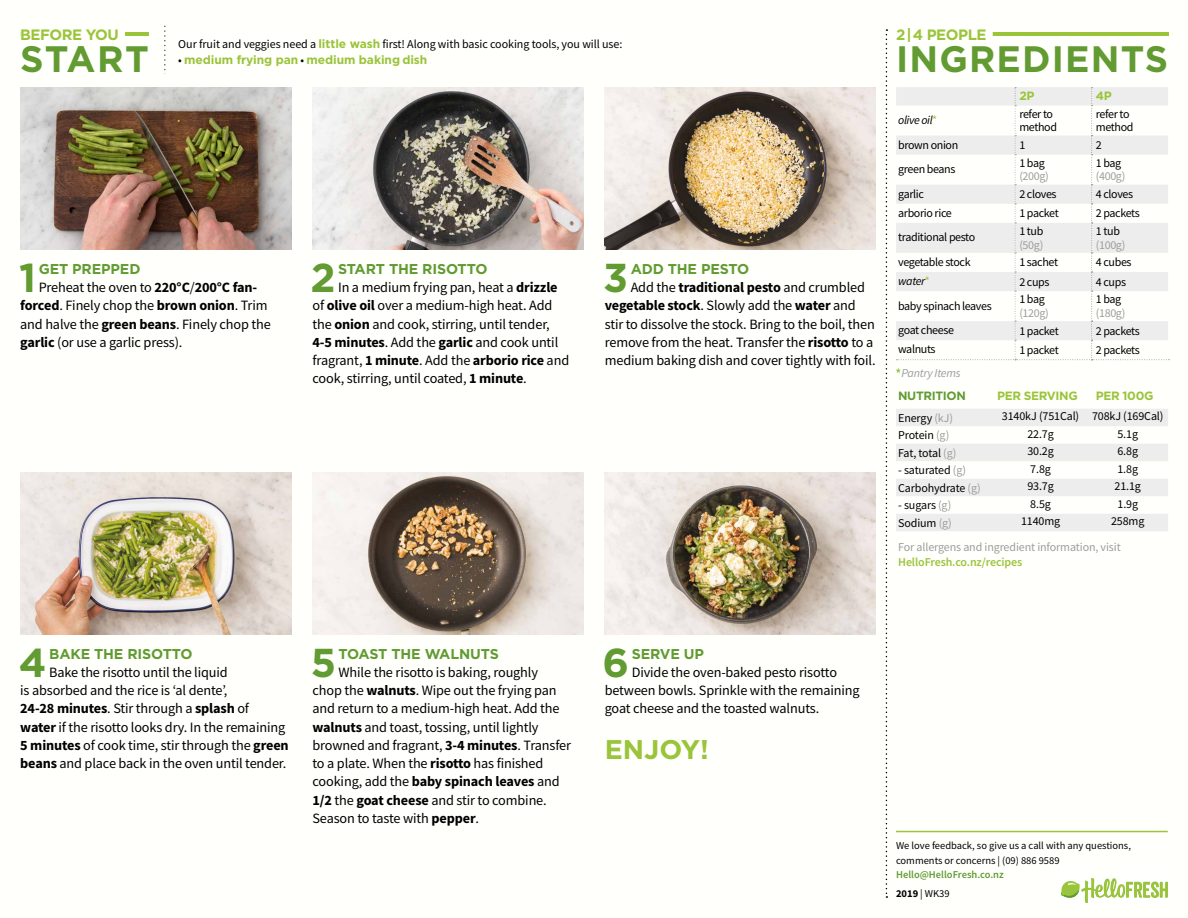
<style>
.page{position:relative;width:1188px;height:918px;background:#fff}
.page>*{position:absolute;margin:0;border:0;box-sizing:border-box;transform-origin:0 0}
.t1{font:700 40.35px "Gotham";color:#619b31}
.t2{font:700 36.75px "Gotham";letter-spacing:.03em;color:#619b31}
.t3{font:700 27px "Gotham";color:#9ac43a}
.t4{font:700 15px "Gotham";letter-spacing:-.03em;color:#9ac43a}
.t5{font:14.25px/18.3px "Source Sans Pro";letter-spacing:-.01em;color:#000}
.t6{font:700 14.25px "Gotham";letter-spacing:-.01em;color:#619b31}
.t7{font:12px/13.5px "Source Sans Pro";letter-spacing:-.03em;color:#000}
.t8{font:12px "Source Sans Pro";letter-spacing:-.01em;color:#9d9d9c}
.t9{font:12px "Source Sans Pro";letter-spacing:-.005em;color:#000}
.t10{font:12px "Source Sans Pro";letter-spacing:-.01em;color:#000}
.t11{font:700 12px "Gotham";letter-spacing:-.005em;color:#9ac43a}
.t12{font:600 12px "Source Sans Pro";letter-spacing:-.01em;color:#9ac43a}
.t13{font:italic 12px "Source Sans Pro";letter-spacing:-.03em;color:#000}
.t14{font:italic 12px "Source Sans Pro";letter-spacing:-.02em;color:#9d9d9c}
.t15{font:700 12px "Gotham";letter-spacing:-.03em;color:#9ac43a}
.t16{font:700 12px "Gotham";letter-spacing:-.03em;color:#619b31}
.t17{font:10.5px/14.5px "Source Sans Pro";color:#000}
.t18{font:600 10.5px/19px "Source Sans Pro";color:#619b31}
.s1{color:#fff}
.s2{font-family:"Gotham";font-weight:700;color:#9ac43a}
.s3{font-family:"Source Sans Pro";font-weight:400;color:#000}
.s4{font-weight:700}
.s5{font-style:normal;color:#9ac43a}
.s6{color:#9d9d9c}
.s7{font-weight:700;color:#000}
.s8{font-weight:400;color:#000}
</style>
<div class="page">
<hr style="left:896px;top:831px;width:272px;height:1px;background:#9ac43a">
<svg style="left:1061px;top:879px;width:107px;height:24px"></svg>
<svg style="left:896px;top:87px;width:274px;height:273px"></svg>
<hr style="left:896px;top:32px;width:272px;height:4px;background:#9ac43a">
<div style="left:896px;top:29px;width:97px;height:11px;background:#fffffc"></div>
<svg style="left:896px;top:368px;width:5px;height:5px"></svg>
<svg style="left:896px;top:409px;width:272px;height:122px"></svg>
<img style="left:604px;top:88px;width:272px;height:162px">
<img style="left:312px;top:88px;width:272px;height:162px">
<img style="left:20px;top:472px;width:272px;height:162px">
<img style="left:604px;top:472px;width:272px;height:162px">
<img style="left:312px;top:472px;width:272px;height:162px">
<img style="left:20px;top:88px;width:272px;height:162px">
<svg style="left:886px;top:29px;width:1px;height:869px"></svg>
<hr style="left:20px;top:32px;width:129px;height:3px;background:#9ac43a">
<div style="left:20px;top:29px;width:105px;height:11px;background:#fffffc"></div>
<p class="t4" style="left:20px;top:25px;width:106px">BEFORE YOU<span class="s1">-</span></p>
<h2 class="t2" style="left:20px;top:35px;width:130px">START</h2>
<p class="t9" style="left:178px;top:37px;width:446px">Our fruit and veggies need a <span class="s2">little wash</span> first! Along with basic cooking tools, you will use:</p>
<p class="t11" style="left:178px;top:52px;width:251px"><span class="s3">•</span> medium frying pan <span class="s3">•</span> medium baking dish</p>
<h1 class="t1" style="left:19px;top:251px;width:19px">1</h1>
<p class="t6" style="left:39px;top:259px;width:103px">GET PREPPED</p>
<p class="t5" style="left:20px;top:278px;width:252px;text-indent:18px">Preheat the oven to <span class="s4">220°C</span>/<span class="s4">200°C fan&shy;forced</span>. Finely chop the <span class="s4">brown onion</span>. Trim and halve the <span class="s4">green beans</span>. Finely chop the <span class="s4">garlic</span> (or use a garlic press).</p>
<h1 class="t1" style="left:311px;top:251px;width:27px">2</h1>
<p class="t6" style="left:338px;top:259px;width:151px">START THE RISOTTO</p>
<p class="t5" style="left:313px;top:278px;width:258px;text-indent:26px">In a medium frying pan, heat a <span class="s4">drizzle </span>of <span class="s4">olive oil</span> over a medium-high heat. Add the <span class="s4">onion</span> and cook, stirring, until tender, <span class="s4">4-5 minutes</span>. Add the <span class="s4">garlic</span> and cook until fragrant, <span class="s4">1 minute</span>. Add the <span class="s4">arborio rice</span> and cook, stirring, until coated, <span class="s4">1 minute</span>.</p>
<h1 class="t1" style="left:603px;top:251px;width:27px">3</h1>
<p class="t6" style="left:631px;top:259px;width:120px">ADD THE PESTO</p>
<p class="t5" style="left:605px;top:278px;width:272px;text-indent:26px">Add the <span class="s4">traditional pesto</span> and crumbled <span class="s4">vegetable stock</span>. Slowly add the <span class="s4">water</span> and stir to dissolve the stock. Bring to the boil, then remove from the heat. Transfer the <span class="s4">risotto</span> to a medium baking dish and cover tightly with foil.</p>
<p class="t4" style="left:896px;top:25px;width:98px">2 | 4 PEOPLE<span class="s1">-</span></p>
<h2 class="t2" style="left:896px;top:35px;width:274px">INGREDIENTS</h2>
<p class="t11" style="left:1019px;top:88px;width:17px">2P</p>
<p class="t11" style="left:1096px;top:88px;width:17px">4P</p>
<p class="t13" style="left:898px;top:112px;width:41px">olive oil<span class="s5">*</span></p>
<p class="t7" style="left:1019px;top:107px;width:39px">refer to method</p>
<p class="t7" style="left:1096px;top:107px;width:39px">refer to method</p>
<p class="t7" style="left:898px;top:138px;width:62px">brown onion</p>
<p class="t7" style="left:1019px;top:138px;width:7px">1</p>
<p class="t7" style="left:1096px;top:138px;width:7px">2</p>
<p class="t7" style="left:898px;top:162px;width:59px">green beans</p>
<p class="t7" style="left:1019px;top:156px;width:27px">1 bag</p>
<p class="t8" style="left:1019px;top:169px;width:31px">(200g)</p>
<p class="t7" style="left:1096px;top:156px;width:27px">1 bag</p>
<p class="t8" style="left:1096px;top:169px;width:31px">(400g)</p>
<p class="t7" style="left:898px;top:187px;width:27px">garlic</p>
<p class="t7" style="left:1019px;top:187px;width:39px">2 cloves</p>
<p class="t7" style="left:1096px;top:187px;width:39px">4 cloves</p>
<p class="t7" style="left:898px;top:206px;width:55px">arborio rice</p>
<p class="t7" style="left:1019px;top:207px;width:41px">1 packet</p>
<p class="t7" style="left:1096px;top:207px;width:45px">2 packets</p>
<p class="t7" style="left:898px;top:231px;width:79px">traditional pesto</p>
<p class="t7" style="left:1019px;top:224px;width:26px">1 tub</p>
<p class="t8" style="left:1019px;top:237px;width:25px">(50g)</p>
<p class="t7" style="left:1096px;top:224px;width:26px">1 tub</p>
<p class="t8" style="left:1096px;top:237px;width:31px">(100g)</p>
<p class="t7" style="left:898px;top:255px;width:74px">vegetable stock</p>
<p class="t7" style="left:1019px;top:256px;width:40px">1 sachet</p>
<p class="t7" style="left:1096px;top:256px;width:37px">4 cubes</p>
<p class="t13" style="left:898px;top:273px;width:33px">water<span class="s5">*</span></p>
<p class="t7" style="left:1019px;top:275px;width:32px">2 cups</p>
<p class="t7" style="left:1096px;top:275px;width:32px">4 cups</p>
<p class="t7" style="left:898px;top:299px;width:95px">baby spinach leaves</p>
<p class="t7" style="left:1019px;top:293px;width:27px">1 bag</p>
<p class="t8" style="left:1019px;top:305px;width:31px">(120g)</p>
<p class="t7" style="left:1096px;top:293px;width:27px">1 bag</p>
<p class="t8" style="left:1096px;top:305px;width:31px">(180g)</p>
<p class="t7" style="left:898px;top:323px;width:57px">goat cheese</p>
<p class="t7" style="left:1019px;top:324px;width:41px">1 packet</p>
<p class="t7" style="left:1096px;top:324px;width:45px">2 packets</p>
<p class="t7" style="left:898px;top:342px;width:39px">walnuts</p>
<p class="t7" style="left:1019px;top:343px;width:41px">1 packet</p>
<p class="t7" style="left:1096px;top:343px;width:45px">2 packets</p>
<p class="t14" style="left:901px;top:365px;width:61px">Pantry Items</p>
<p class="t16" style="left:898px;top:388px;width:69px">NUTRITION</p>
<p class="t15" style="left:997px;top:388px;width:82px">PER SERVING</p>
<p class="t11" style="left:1096px;top:388px;width:59px">PER 100G</p>
<p class="t10" style="left:898px;top:410px;width:56px">Energy <span class="s6">(kJ)</span></p>
<p class="t10" style="left:1002px;top:409px;width:163px">3140kJ (751Cal) 708kJ (169Cal)</p>
<p class="t7" style="left:898px;top:429px;width:53px">Protein <span class="s6">(g)</span></p>
<p class="t7" style="left:1027px;top:427px;width:28px">22.7g</p>
<p class="t7" style="left:1117px;top:427px;width:22px">5.1g</p>
<p class="t7" style="left:898px;top:446px;width:60px">Fat, total <span class="s6">(g)</span></p>
<p class="t7" style="left:1027px;top:445px;width:28px">30.2g</p>
<p class="t7" style="left:1117px;top:445px;width:22px">6.8g</p>
<p class="t7" style="left:898px;top:464px;width:69px">- saturated <span class="s6">(g)</span></p>
<p class="t7" style="left:1030px;top:462px;width:22px">7.8g</p>
<p class="t7" style="left:1117px;top:462px;width:22px">1.8g</p>
<p class="t10" style="left:898px;top:480px;width:84px">Carbohydrate <span class="s6">(g)</span></p>
<p class="t7" style="left:1027px;top:480px;width:28px">93.7g</p>
<p class="t7" style="left:1115px;top:480px;width:28px">21.1g</p>
<p class="t7" style="left:898px;top:499px;width:55px">- sugars <span class="s6">(g)</span></p>
<p class="t7" style="left:1030px;top:497px;width:22px">8.5g</p>
<p class="t7" style="left:1117px;top:497px;width:22px">1.9g</p>
<p class="t7" style="left:898px;top:516px;width:55px">Sodium <span class="s6">(g)</span></p>
<p class="t7" style="left:1021px;top:515px;width:41px">1140mg</p>
<p class="t7" style="left:1111px;top:515px;width:35px">258mg</p>
<p class="t8" style="left:898px;top:539px;width:224px">For allergens and ingredient information, visit</p>
<p class="t12" style="left:898px;top:554px;width:126px">HelloFresh.co.nz/recipes</p>
<h1 class="t1" style="left:19px;top:636px;width:29px">4</h1>
<p class="t6" style="left:49px;top:644px;width:145px">BAKE THE RISOTTO</p>
<p class="t5" style="left:20px;top:663px;width:270px;text-indent:29px">Bake the risotto until the liquid<br>is absorbed and the rice is ‘al dente’,<br><span class="s4">24-28 minutes</span>. Stir through a <span class="s4">splash</span> of<br><span class="s4">water</span> if the risotto looks dry. In the remaining <span class="s4">5 minutes</span> of cook time, stir through the <span class="s4">green beans</span> and place back in the oven until tender.</p>
<h1 class="t1" style="left:311px;top:636px;width:27px">5</h1>
<p class="t6" style="left:339px;top:644px;width:162px">TOAST THE WALNUTS</p>
<p class="t5" style="left:313px;top:663px;width:260px;text-indent:26px">While the risotto is baking, roughly chop the <span class="s4">walnuts</span>. Wipe out the frying pan and return to a medium-high heat. Add the <span class="s4">walnuts</span> and toast, tossing, until lightly browned and fragrant, <span class="s4">3-4 minutes</span>. Transfer to a plate. When the <span class="s4">risotto</span> has finished cooking, add the <span class="s4">baby spinach leaves</span> and <span class="s4">1/2</span> the <span class="s4">goat cheese</span> and stir to combine.<br>Season to taste with <span class="s4">pepper</span>.</p>
<h1 class="t1" style="left:603px;top:636px;width:28px">6</h1>
<p class="t6" style="left:632px;top:644px;width:74px">SERVE UP</p>
<p class="t5" style="left:605px;top:663px;width:256px;text-indent:27px">Divide the oven-baked pesto risotto between bowls. Sprinkle with the remaining goat cheese and the toasted walnuts.</p>
<h3 class="t3" style="left:605px;top:731px;width:106px">ENJOY!</h3>
<p class="t17" style="left:896px;top:838px;width:236px">We love feedback, so give us a call with any questions, comments or concerns | (09) 886 9589</p>
<p class="t18" style="left:896px;top:865px;width:109px">Hello@HelloFresh.co.nz<br><span class="s7">2019</span> <span class="s8">| WK39</span></p>
</div>
